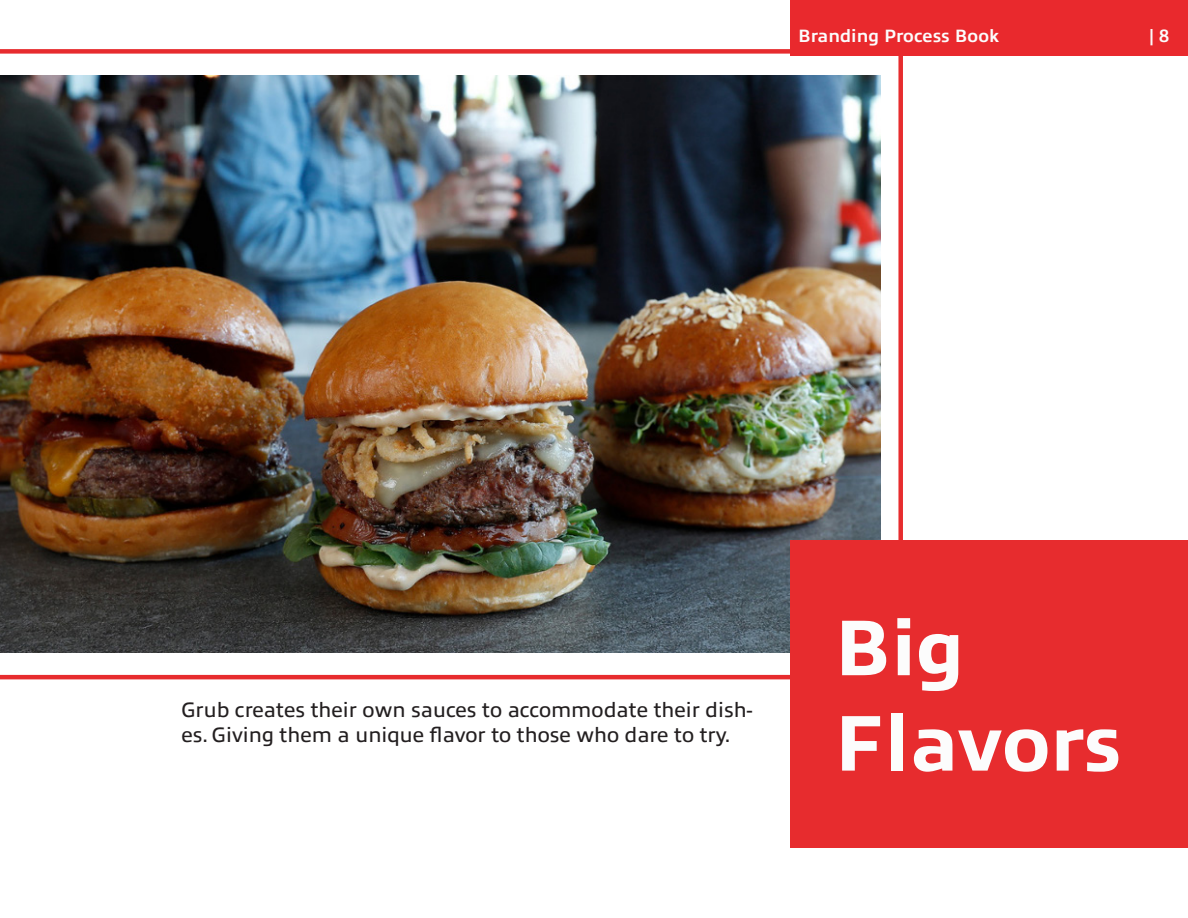
<style>
.page{position:relative;width:1188px;height:918px;background:#fff}
.page>*{position:absolute;margin:0;border:0;box-sizing:border-box;transform-origin:0 0}
.t1{font:800 79.5px "Allumi Std";color:#fcfcfc}
.t2{font:21px/25.2px "Allumi Std";color:#231f20}
.t3{font:700 18px "Allumi Std";color:#fcfcfc}
</style>
<div class="page">
<div style="left:791px;top:0;width:397px;height:55px;background:#e9292d"></div>
<img style="left:0;top:76px;width:880px;height:576px">
<div style="left:791px;top:540px;width:397px;height:308px;background:#e72c2e"></div>
<div style="left:0;top:49px;width:791px;height:5px;background:#e72c2e"></div>
<div style="left:898px;top:55px;width:5px;height:485px;background:#e72c2e"></div>
<hr style="left:0;top:675px;width:791px;height:4px;background:#e72c2e">
<p class="t3" style="left:798px;top:26px;width:203px">Branding Process Book</p>
<p class="t3" style="left:1149px;top:26px;width:21px">| 8</p>
<p class="t2" style="left:181px;top:697px;width:572px">Grub creates their own sauces to accommodate their dish&shy;es. Giving them a unique flavor to those who dare to try.</p>
<p class="t1" style="left:834px;top:604px;width:132px">Big</p>
<p class="t1" style="left:834px;top:700px;width:289px">Flavors</p>
</div>
